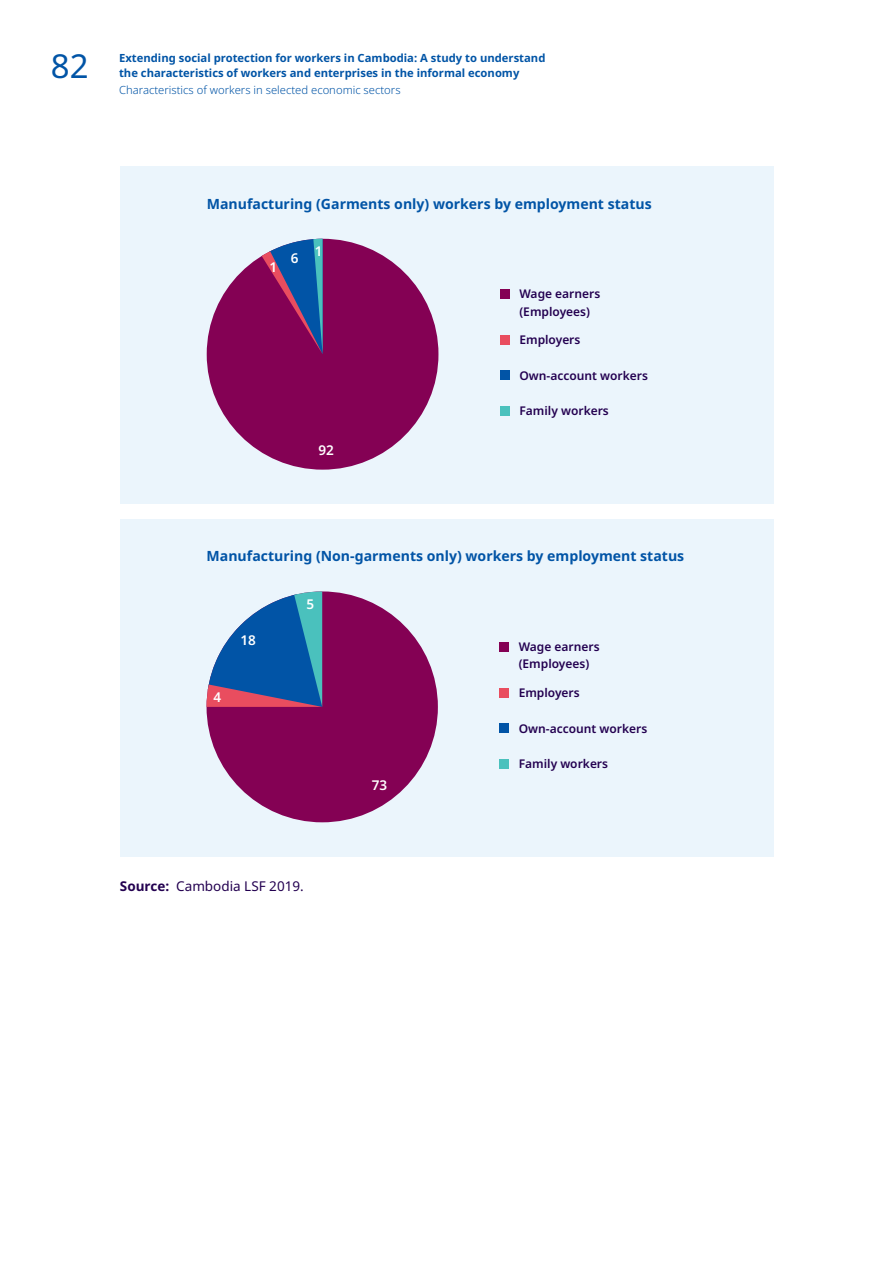
<style>
.page{position:relative;width:893px;height:1263px;background:#fff}
.page>*{position:absolute;margin:0;border:0;box-sizing:border-box;transform-origin:0 0}
.t1{font:33px "Noto Sans";color:#0154a6}
.t2{font:700 14.1px "Noto Sans";color:#0154a6}
.t3{font:13.5px "Noto Sans";color:#230050}
.t4{font:600 13.5px "Noto Sans";color:#fff}
.t5{font:600 12px "Noto Sans";color:#230050}
.t6{font:700 11.25px/15px "Noto Sans";color:#0154a6}
.t7{font:300 11.25px "Noto Sans";color:#0154a6}
.s1{font-weight:700}
</style>
<div class="page">
<div style="left:120px;top:166px;width:653px;height:338px;background:#ebf5fc"></div>
<div style="left:500px;top:289px;width:10px;height:9px;background:#840154"></div>
<div style="left:500px;top:335px;width:10px;height:10px;background:#e94d5f"></div>
<div style="left:500px;top:371px;width:10px;height:9px;background:#0154a6"></div>
<div style="left:500px;top:406px;width:10px;height:9px;background:#4ac1bd"></div>
<div style="left:207px;top:239px;width:231px;height:231px;background:#840154;border-radius:50%"></div>
<svg style="left:262px;top:239px;width:61px;height:115px"></svg>
<div style="left:120px;top:519px;width:653px;height:338px;background:#ebf5fc"></div>
<div style="left:500px;top:642px;width:9px;height:9px;background:#840154"></div>
<div style="left:500px;top:688px;width:9px;height:9px;background:#e94d5f"></div>
<div style="left:500px;top:724px;width:9px;height:9px;background:#0154a6"></div>
<div style="left:500px;top:759px;width:9px;height:9px;background:#4ac1bd"></div>
<div style="left:207px;top:591px;width:231px;height:231px;background:#840154;border-radius:50%"></div>
<svg style="left:207px;top:591px;width:115px;height:116px"></svg>
<h1 class="t1" style="left:51px;top:42px;width:39px">82</h1>
<p class="t6" style="left:119px;top:51px;width:428px">Extending social protection for workers in Cambodia: A study to understand the characteristics of workers and enterprises in the informal economy</p>
<p class="t7" style="left:119px;top:82px;width:283px">Characteristics of workers in selected economic sectors</p>
<p class="t2" style="left:207px;top:194px;width:447px">Manufacturing (Garments only) workers by employment status</p>
<p class="t4" style="left:269px;top:258px;width:9px">1</p>
<p class="t4" style="left:291px;top:248px;width:9px">6</p>
<p class="t4" style="left:315px;top:242px;width:9px">1</p>
<p class="t4" style="left:318px;top:441px;width:17px">92</p>
<p class="t5" style="left:519px;top:285px;width:82px">Wage earners</p>
<p class="t5" style="left:519px;top:303px;width:72px">(Employees)</p>
<p class="t5" style="left:519px;top:331px;width:63px">Employers</p>
<p class="t5" style="left:519px;top:367px;width:130px">Own-account workers</p>
<p class="t5" style="left:519px;top:402px;width:91px">Family workers</p>
<p class="t2" style="left:207px;top:546px;width:479px">Manufacturing (Non-garments only) workers by employment status</p>
<p class="t4" style="left:213px;top:688px;width:9px">4</p>
<p class="t4" style="left:241px;top:630px;width:17px">18</p>
<p class="t4" style="left:306px;top:594px;width:9px">5</p>
<p class="t3" style="left:120px;top:877px;width:185px"><span class="s1">Source:</span> Cambodia LSF 2019.</p>
<p class="t4" style="left:372px;top:776px;width:17px">73</p>
<p class="t5" style="left:519px;top:638px;width:82px">Wage earners</p>
<p class="t5" style="left:519px;top:656px;width:72px">(Employees)</p>
<p class="t5" style="left:519px;top:684px;width:63px">Employers</p>
<p class="t5" style="left:519px;top:720px;width:130px">Own-account workers</p>
<p class="t5" style="left:519px;top:755px;width:91px">Family workers</p>
</div>
